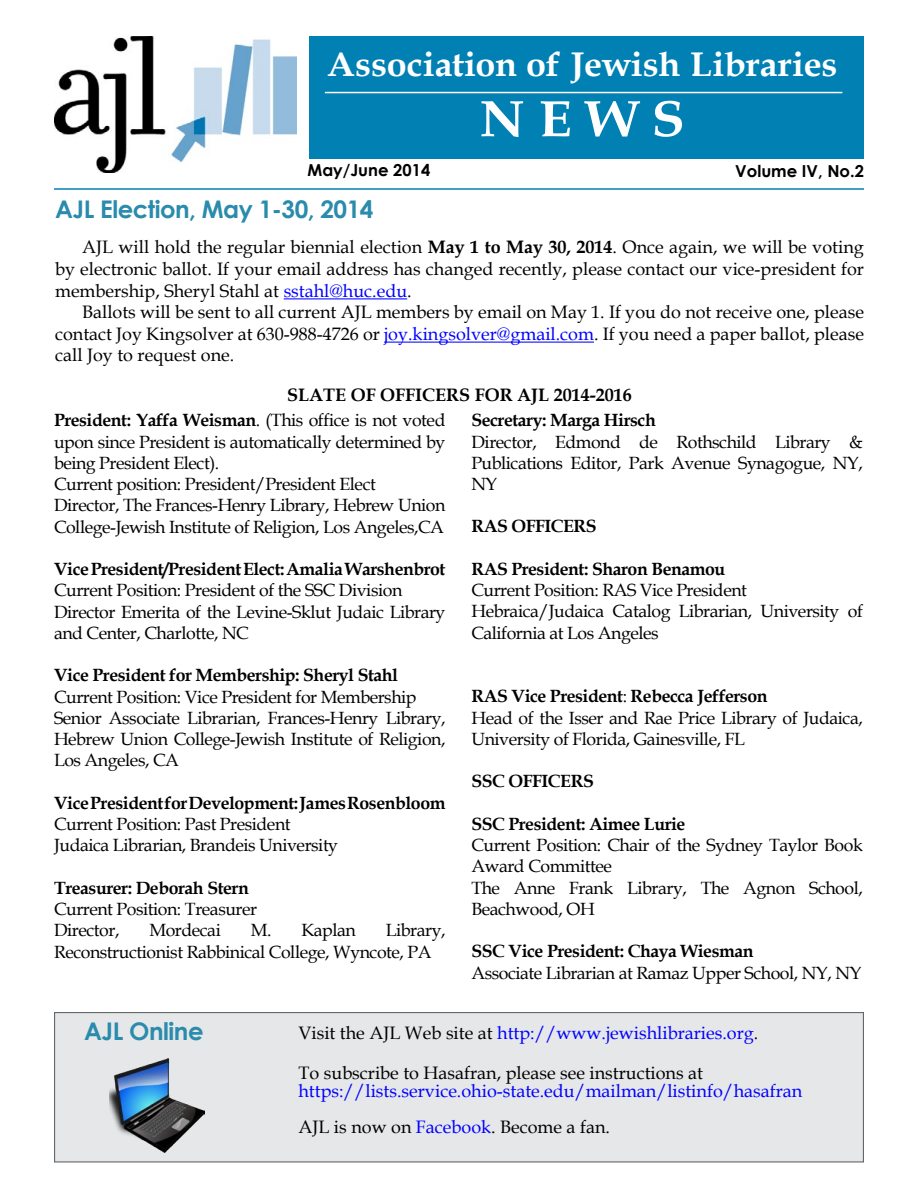
<style>
.page{position:relative;width:918px;height:1188px;background:#fff}
.page>*{position:absolute;margin:0;border:0;box-sizing:border-box;transform-origin:0 0}
.t1{font:700 51.3px "Book Antiqua";color:#fff;scale:1.05 1}
.t2{font:700 34.2px "Book Antiqua";letter-spacing:-.005em;color:#fff;scale:1.05 1}
.t3{font:700 24.3px "Century Gothic";letter-spacing:-.02em;color:#2a8bac}
.t4{font:18px/21.6px "Book Antiqua";color:#000;text-align:justify}
.t5{font:18px/36px "Book Antiqua";color:#00f}
.t6{font:700 18px "Book Antiqua";color:#000}
.t7{font:17.7px/21.3px "Book Antiqua";letter-spacing:-.025em;color:#000}
.t8{font:700 17.7px "Book Antiqua";letter-spacing:-.025em;color:#000}
.t9{font:700 16.5px "Century Gothic";color:#000}
.s1{font-weight:700}
.s2{color:#00f}
.s3{color:#000}
</style>
<div class="page">
<div style="left:310px;top:36px;width:554px;height:122px;background:#0080b3"></div>
<hr style="left:325px;top:92px;width:517px;height:1px;background:#fff">
<hr style="left:54px;top:188px;width:810px;height:2px;background:#0080b3">
<img style="left:54px;top:36px;width:242px;height:136px">
<div style="left:54px;top:1012px;width:810px;height:150px;background:#e6e7e8;border:1px solid #666769"></div>
<img style="left:110px;top:1059px;width:94px;height:94px">
<hr style="left:284px;top:298px;width:123px;height:1px;background:#00f">
<hr style="left:384px;top:342px;width:210px;height:1px;background:#00f">
<h2 class="t2" style="left:327px;top:41px;width:488px">Association of Jewish Libraries</h2>
<h1 class="t1" style="left:480px;top:84px;width:197px">N E W S</h1>
<p class="t9" style="left:308px;top:158px;width:124px">May/June 2014</p>
<p class="t9" style="left:735px;top:158px;width:130px">Volume IV, No.2</p>
<h3 class="t3" style="left:55px;top:191px;width:320px">AJL Election, May 1-30, 2014</h3>
<p class="t4" style="left:55px;top:236px;width:810px;text-indent:27px">AJL will hold the regular biennial election <span class="s1">May 1 to May 30, 2014</span>. Once again, we will be voting by electronic ballot. If your email address has changed recently, please contact our vice-president for membership, Sheryl Stahl at <span class="s2">sstahl@huc.edu</span>.</p>
<p class="t4" style="left:55px;top:301px;width:810px;text-indent:27px">Ballots will be sent to all current AJL members by email on May 1. If you do not receive one, please contact Joy Kingsolver at 630-988-4726 or <span class="s2">joy.kingsolver@gmail.com</span>. If you need a paper ballot, please call Joy to request one.</p>
<p class="t6" style="left:287px;top:383px;width:346px">SLATE OF OFFICERS FOR AJL 2014-2016</p>
<p class="t7" style="left:54px;top:409px;width:393px"><span class="s1">President: Yaffa Weisman</span>. (This office is not voted upon since President is automatically determined by being President Elect).<br>Current position: President/President Elect Director, The Frances-Henry Library, Hebrew Union College-Jewish Institute of Religion, Los Angeles,CA</p>
<p class="t8" style="left:54px;top:557px;width:393px">Vice President/President Elect: Amalia Warshenbrot</p>
<p class="t7" style="left:54px;top:579px;width:393px">Current Position: President of the SSC Division<br>Director Emerita of the Levine-Sklut Judaic Library and Center, Charlotte, NC</p>
<p class="t8" style="left:54px;top:663px;width:346px">Vice President for Membership: Sheryl Stahl</p>
<p class="t7" style="left:54px;top:686px;width:393px">Current Position: Vice President for Membership Senior Associate Librarian, Frances-Henry Library, Hebrew Union College-Jewish Institute of Religion, Los Angeles, CA</p>
<p class="t8" style="left:54px;top:791px;width:393px">Vice President for Development: James Rosenbloom</p>
<p class="t7" style="left:54px;top:813px;width:286px">Current Position: Past President<br>Judaica Librarian, Brandeis University</p>
<p class="t8" style="left:54px;top:876px;width:196px">Treasurer: Deborah Stern</p>
<p class="t7" style="left:54px;top:898px;width:205px">Current Position: Treasurer<br>Director,</p>
<p class="t8" style="left:471px;top:408px;width:186px">Secretary: Marga Hirsch</p>
<p class="t7" style="left:471px;top:430px;width:393px;text-align:justify">Director, Edmond de Rothschild Library &amp; Publications Editor, Park Avenue Synagogue, NY, NY</p>
<p class="t8" style="left:471px;top:514px;width:127px">RAS OFFICERS</p>
<p class="t8" style="left:471px;top:557px;width:256px">RAS President: Sharon Benamou</p>
<p class="t7" style="left:471px;top:579px;width:393px">Current Position: RAS Vice President<br>Hebraica/Judaica Catalog Librarian, University of<br>California at Los Angeles</p>
<p class="t7" style="left:471px;top:685px;width:393px"><span class="s1">RAS Vice President</span>: <span class="s1">Rebecca Jefferson<br></span>Head of the Isser and Rae Price Library of Judaica,<br>University of Florida, Gainesville, FL</p>
<p class="t8" style="left:471px;top:769px;width:124px">SSC OFFICERS</p>
<p class="t8" style="left:471px;top:812px;width:216px">SSC President: Aimee Lurie</p>
<p class="t7" style="left:471px;top:834px;width:393px">Current Position: Chair of the Sydney Taylor Book<br>Award Committee<br>The Anne Frank Library, The Agnon School,<br>Beachwood, OH</p>
<p class="t8" style="left:471px;top:939px;width:284px">SSC Vice President: Chaya Wiesman</p>
<p class="t7" style="left:471px;top:961px;width:392px">Associate Librarian at Ramaz Upper School, NY, NY</p>
<p class="t7" style="left:149px;top:919px;width:73px">Mordecai</p>
<p class="t7" style="left:251px;top:919px;width:107px">M. Kaplan</p>
<p class="t7" style="left:54px;top:919px;width:393px;text-indent:332px">Library,<br>Reconstructionist Rabbinical College, Wyncote, PA</p>
<h3 class="t3" style="left:84px;top:1013px;width:121px">AJL Online</h3>
<p class="t5" style="left:298px;top:1015px;width:461px"><span class="s3">Visit the AJL Web site at</span> http://www.jewishlibraries.org<span class="s3">.</span></p>
<p class="t4" style="left:298px;top:1061px;width:406px">To subscribe to Hasafran, please see instructions at</p>
<p class="t5" style="left:298px;top:1072px;width:505px">https://lists.service.ohio-state.edu/mailman/listinfo/hasafran<br><span class="s3">AJL is now on</span> Facebook<span class="s3">. Become a fan.</span></p>
</div>
